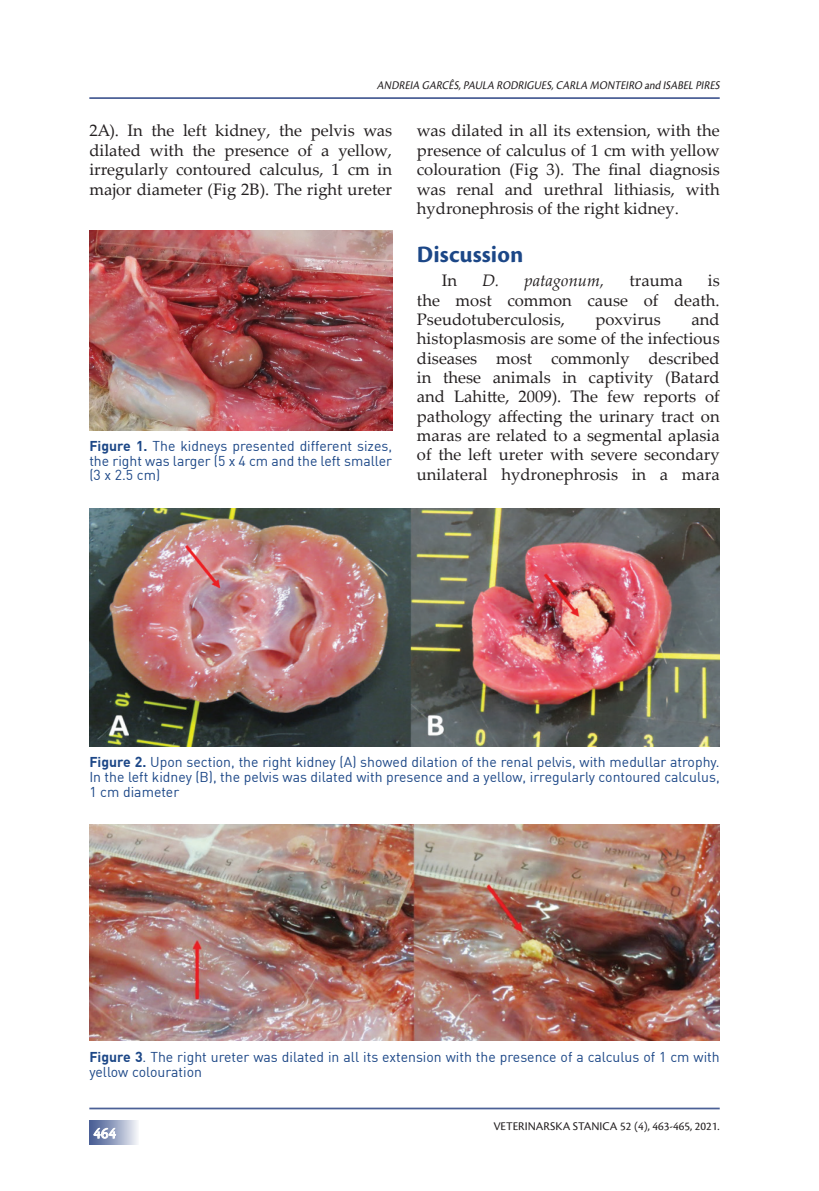
<style>
.page{position:relative;width:819px;height:1191px;background:#fff}
.page>*{position:absolute;margin:0;border:0;box-sizing:border-box;transform-origin:0 0}
.PODNASLOV{font:700 24.5px "Cronos Pro";letter-spacing:.005em;color:#1c4787}
.TEKST{font:16.62px/19.4px "Palatino Linotype";color:#231f20;text-align:justify}
.TEKST-2{font:italic 16.62px "Palatino Linotype";color:#231f20}
.t1{font:15.75px "Cronos Pro";color:#fff}
.potpis_pod_tablicu{font:14px/14.9px "DIN";color:#1c4787;text-align:justify}
.t2{font:italic 12.25px "Cronos Pro";color:#231f20;scale:.9 1}
.t3{font:12.25px "Cronos Pro";color:#231f20}
.s1{font-weight:700}
</style>
<div class="page">
<hr style="left:89px;top:1107px;width:630px;height:2px;background:#4b6096">
<hr style="left:89px;top:97px;width:630px;height:2px;background:#4b6096">
<div style="left:89px;top:1120px;width:50px;height:25px;background:linear-gradient(to right,#3d548e,#eef0f5)"></div>
<svg style="left:93px;top:1127px;width:23px;height:12px"></svg>
<img style="left:89px;top:508px;width:630px;height:238px">
<img style="left:89px;top:825px;width:630px;height:215px">
<img style="left:89px;top:231px;width:303px;height:199px">
<p class="t2" style="left:377px;top:78px;width:385px">ANDREIA GARCÊS,PAULA RODRIGUES,CARLA MONTEIRO and ISABEL PIRES</p>
<p class="TEKST" style="left:89px;top:120px;width:304px">2A). In the left kidney, the pelvis was dilated with the presence of a yellow, irregularly contoured calculus, 1 cm in major diameter (Fig 2B). The right ureter</p>
<p class="TEKST" style="left:417px;top:120px;width:304px">was dilated in all its extension, with the presence of calculus of 1 cm with yellow colouration (Fig 3). The final diagnosis was renal and urethral lithiasis, with hydronephrosis of the right kidney.</p>
<p class="PODNASLOV" style="left:417px;top:240px;width:108px">Discussion</p>
<p class="TEKST" style="left:441px;top:270px;width:17px">In</p>
<p class="TEKST-2" style="left:482px;top:269px;width:124px">D. patagonum,</p>
<p class="TEKST" style="left:629px;top:270px;width:55px">trauma</p>
<p class="TEKST" style="left:417px;top:270px;width:304px;text-indent:291px">is the most common cause of death.<br>Pseudotuberculosis,</p>
<p class="TEKST" style="left:417px;top:309px;width:304px;text-indent:274px">and histoplasmosis are some of the infectious diseases most commonly described in these animals in captivity (Batard and Lahitte, 2009). The few reports of pathology affecting the urinary tract on maras are related to a segmental aplasia of the left ureter with severe secondary unilateral hydronephrosis in a mara</p>
<p class="TEKST" style="left:595px;top:309px;width:67px">poxvirus</p>
<p class="potpis_pod_tablicu" style="left:89px;top:437px;width:304px"><span class="s1">Figure 1.</span> The kidneys presented different sizes, the right was larger (5 x 4 cm and the left smaller (3 x 2.5 cm)</p>
<p class="potpis_pod_tablicu" style="left:89px;top:754px;width:632px"><span class="s1">Figure 2.</span> Upon section, the right kidney (A) showed dilation of the renal pelvis, with medullar atrophy.<br>In the left kidney (B), the pelvis was dilated with presence and a yellow, irregularly contoured calculus, 1 cm diameter</p>
<p class="potpis_pod_tablicu" style="left:89px;top:1049px;width:632px"><span class="s1">Figure 3</span>. The right ureter was dilated in all its extension with the presence of a calculus of 1 cm with yellow colouration</p>
<p class="t1" style="left:93px;top:1124px;width:24px">464</p>
<p class="t3" style="left:493px;top:1119px;width:228px">VETERINARSKA STANICA 52 (4), 463-465, 2021.</p>
</div>
